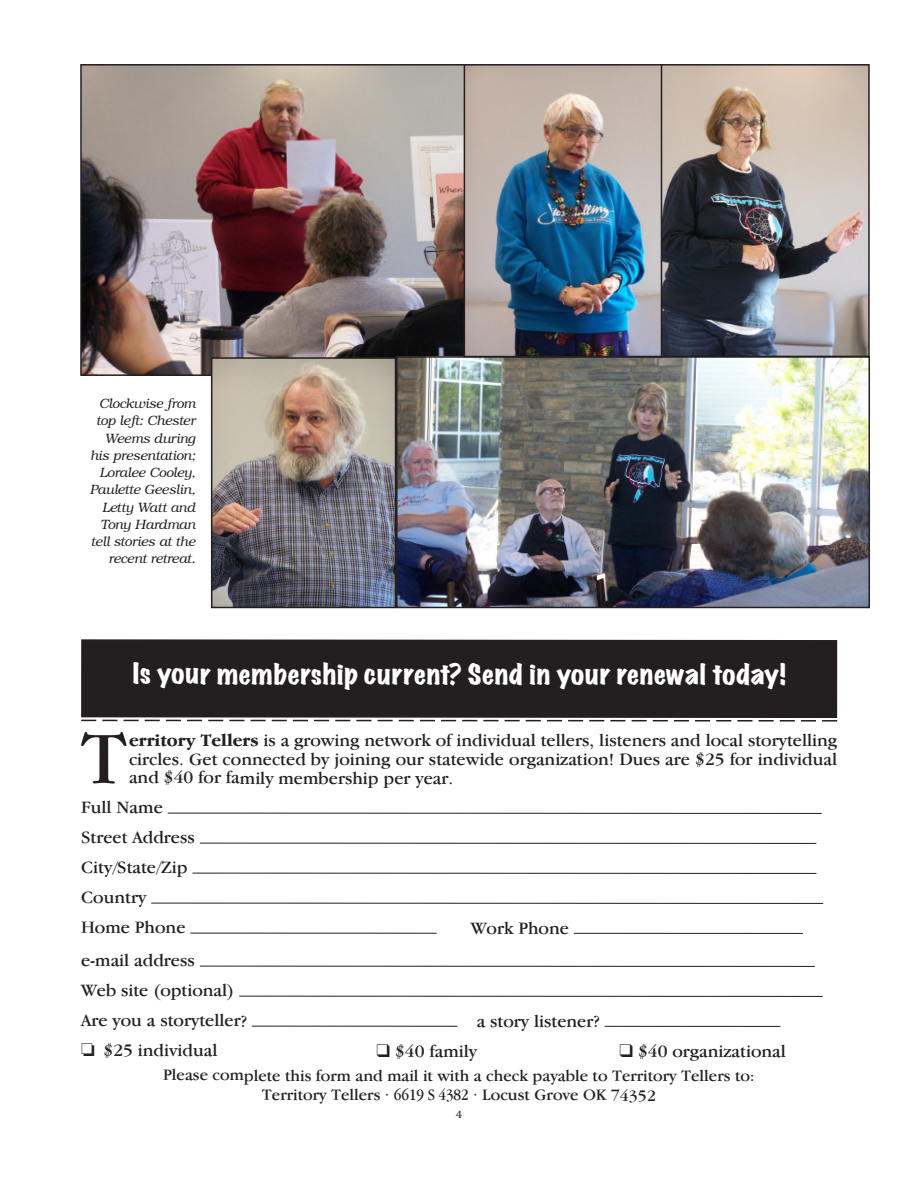
<style>
.page{position:relative;width:918px;height:1188px;background:#fff}
.page>*{position:absolute;margin:0;border:0;box-sizing:border-box;transform-origin:0 0}
.t1{font:77.4px "Garamand Regular SWFTE";color:#231f20}
.Body_text{font:expanded 25.5px "Marker Felt";letter-spacing:.025em;color:#fff;scale:1.05 1}
.t2{font:18px/18.8px "Garamand Regular SWFTE";color:#231f20;text-align:justify}
.t3{font:16.5px "Garamand Regular SWFTE";color:#231f20}
.t4{font:italic 13.5px/17.2px "Te X Gyre Bonum";letter-spacing:-.01em;color:#231f20;text-align:right}
.t5{font:10.5px "Te X Gyre Bonum";color:#231f20}
.s1{font-family:"Garamand Bold SWFTE"}
</style>
<div class="page">
<svg style="left:81px;top:720px;width:756px;height:2px"></svg>
<hr style="left:168px;top:813px;width:654px;height:1px;background:#231f20">
<hr style="left:200px;top:843px;width:616px;height:1px;background:#231f20">
<hr style="left:193px;top:873px;width:623px;height:1px;background:#231f20">
<hr style="left:151px;top:903px;width:672px;height:1px;background:#231f20">
<hr style="left:190px;top:933px;width:247px;height:1px;background:#231f20">
<hr style="left:574px;top:933px;width:229px;height:1px;background:#231f20">
<hr style="left:200px;top:966px;width:615px;height:1px;background:#231f20">
<hr style="left:239px;top:996px;width:584px;height:1px;background:#231f20">
<hr style="left:252px;top:1026px;width:205px;height:1px;background:#231f20">
<hr style="left:605px;top:1026px;width:175px;height:1px;background:#231f20">
<div style="left:81px;top:639px;width:757px;height:79px;background:#231f20"></div>
<img style="left:83px;top:67px;width:381px;height:306px">
<img style="left:214px;top:359px;width:653px;height:246px">
<div style="left:211px;top:357px;width:185px;height:251px;border:2px solid #231f20"></div>
<div style="left:396px;top:356px;width:474px;height:252px;border:2px solid #231f20"></div>
<img style="left:467px;top:67px;width:400px;height:287px">
<div style="left:464px;top:64px;width:199px;height:293px;border:2px solid #231f20"></div>
<div style="left:661px;top:64px;width:209px;height:293px;border:2px solid #231f20"></div>
<p class="t4" style="left:90px;top:394px;width:107px">Clockwise from top left: Chester<br>Weems during his presentation;<br>Loralee Cooley,<br>Paulette Geeslin,<br>Letty Watt and<br>Tony Hardman tell stories at the recent retreat.</p>
<p class="Body_text" style="left:133px;top:654px;width:623px">Is your membership current? Send in your renewal today!</p>
<p class="t1" style="left:80px;top:712px;width:48px">T</p>
<p class="t2" style="left:129px;top:731px;width:710px"><span class="s1">erritory Tellers</span> is a growing network of individual tellers, listeners and local storytelling circles. Get connected by joining our statewide organization! Dues are $25 for individual and $40 for family membership per year.</p>
<p class="t2" style="left:81px;top:798px;width:83px">Full Name</p>
<p class="t2" style="left:81px;top:828px;width:115px">Street Address</p>
<p class="t2" style="left:81px;top:858px;width:108px">City/State/Zip</p>
<p class="t2" style="left:81px;top:888px;width:67px">Country</p>
<p class="t2" style="left:81px;top:918px;width:106px">Home Phone</p>
<p class="t2" style="left:471px;top:918px;width:100px">Work Phone</p>
<p class="t2" style="left:81px;top:951px;width:115px">e-mail address</p>
<p class="t2" style="left:81px;top:981px;width:155px">Web site (optional)</p>
<p class="t2" style="left:81px;top:1011px;width:167px">Are you a storyteller?</p>
<p class="t2" style="left:477px;top:1011px;width:124px">a story listener?</p>
<p class="t2" style="left:81px;top:1041px;width:138px">❏ $25 individual</p>
<p class="t2" style="left:377px;top:1041px;width:102px">❑ $40 family</p>
<p class="t2" style="left:620px;top:1041px;width:168px">❑ $40 organizational</p>
<p class="t3" style="left:163px;top:1065px;width:593px">Please complete this form and mail it with a check payable to Territory Tellers to:</p>
<p class="t3" style="left:262px;top:1085px;width:396px">Territory Tellers • 6619 S 4382 • Locust Grove OK 74352</p>
<p class="t5" style="left:456px;top:1107px;width:8px">4</p>
</div>
